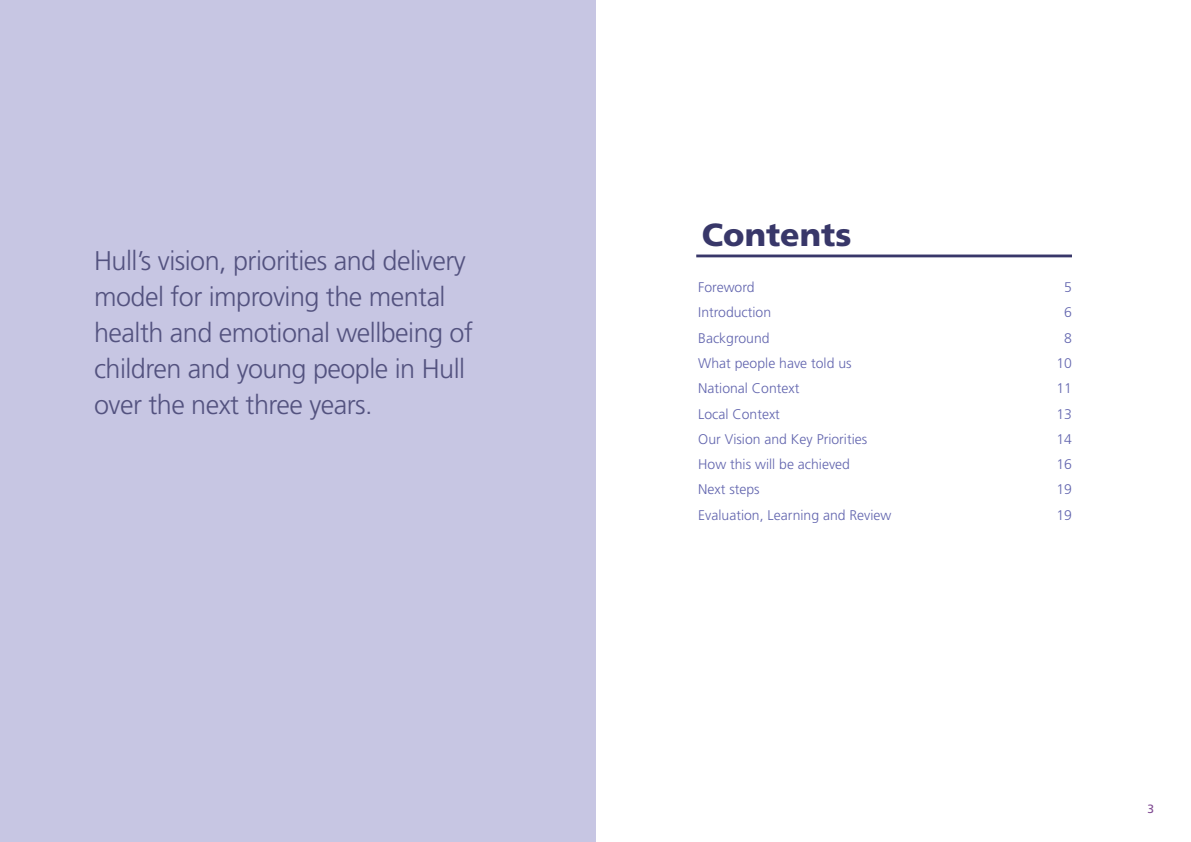
<style>
.page{position:relative;width:1191px;height:842px;background:#fff}
.page>*{position:absolute;margin:0;border:0;box-sizing:border-box;transform-origin:0 0}
.t1{font:900 32px "Frutiger";color:#383769}
.t2{font:300 27px/36px "Frutiger";letter-spacing:-.02em;color:#53527f}
.t3{font:300 14px "Frutiger";color:#6265ae}
.t4{font:12px "Frutiger";color:#7f4a92}
</style>
<div class="page">
<hr style="left:696px;top:255px;width:376px;height:2px;background:#383769">
<div style="left:0;top:0;width:595px;height:842px;background:#c7c6e3"></div>
<h2 class="t2" style="left:94px;top:243px;width:380px">Hull’s vision, priorities and delivery model for improving the mental health and emotional wellbeing of children and young people in Hull over the next three years.</h2>
<h1 class="t1" style="left:702px;top:215px;width:151px">Contents</h1>
<p class="t3" style="left:698px;top:279px;width:58px">Foreword</p>
<p class="t3" style="left:1064px;top:279px;width:9px">5</p>
<p class="t3" style="left:698px;top:305px;width:74px">Introduction</p>
<p class="t3" style="left:1064px;top:305px;width:9px">6</p>
<p class="t3" style="left:698px;top:330px;width:73px">Background</p>
<p class="t3" style="left:1064px;top:330px;width:9px">8</p>
<p class="t3" style="left:698px;top:355px;width:155px">What people have told us</p>
<p class="t3" style="left:1056px;top:355px;width:17px">10</p>
<p class="t3" style="left:698px;top:380px;width:103px">National Context</p>
<p class="t3" style="left:1056px;top:380px;width:17px">11</p>
<p class="t3" style="left:698px;top:406px;width:83px">Local Context</p>
<p class="t3" style="left:1056px;top:406px;width:17px">13</p>
<p class="t3" style="left:698px;top:431px;width:170px">Our Vision and Key Priorities</p>
<p class="t3" style="left:1056px;top:431px;width:17px">14</p>
<p class="t3" style="left:698px;top:456px;width:153px">How this will be achieved</p>
<p class="t3" style="left:1056px;top:456px;width:17px">16</p>
<p class="t3" style="left:698px;top:482px;width:63px">Next steps</p>
<p class="t3" style="left:1056px;top:482px;width:17px">19</p>
<p class="t3" style="left:698px;top:507px;width:195px">Evaluation, Learning and Review</p>
<p class="t3" style="left:1056px;top:507px;width:17px">19</p>
<p class="t4" style="left:1147px;top:802px;width:8px">3</p>
</div>
